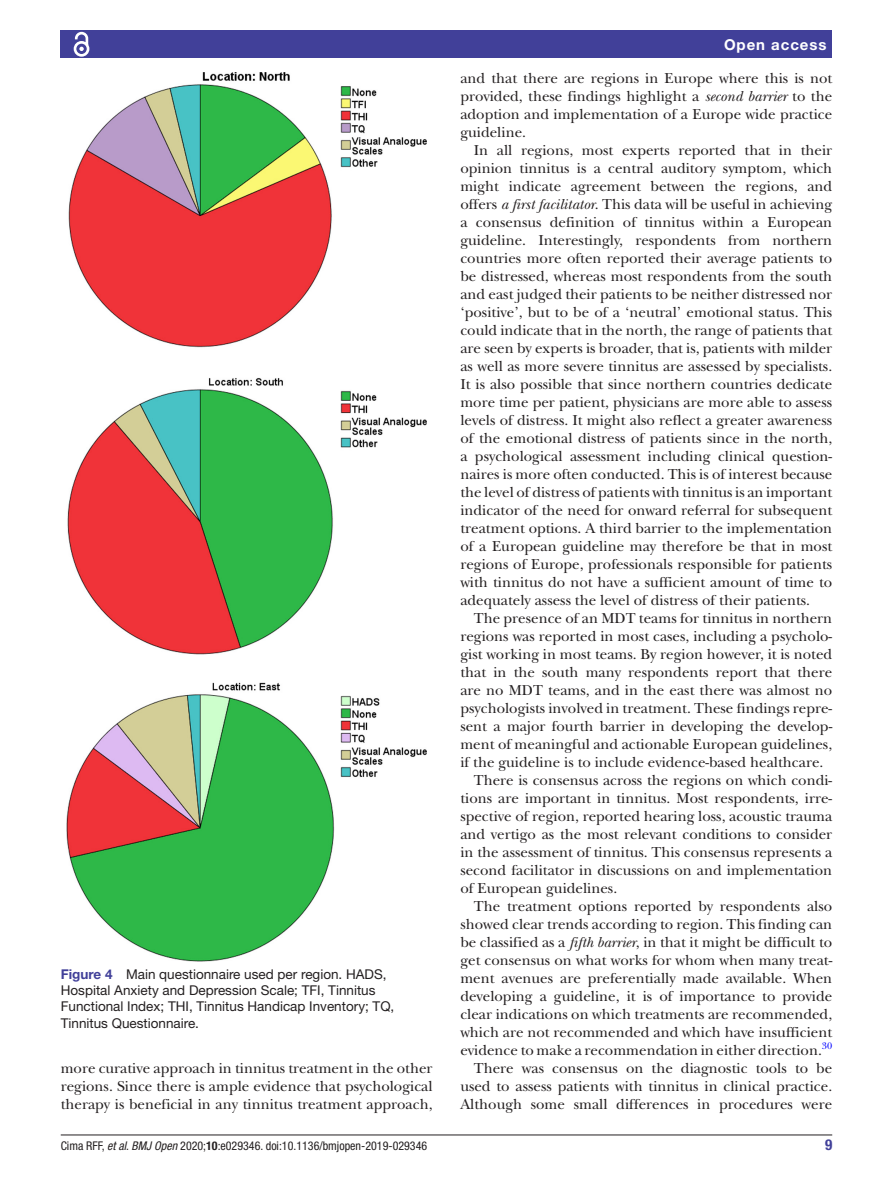
<style>
.page{position:relative;width:893px;height:1191px;background:#fff}
.page>*{position:absolute;margin:0;border:0;box-sizing:border-box;transform-origin:0 0}
.t1{font:15px/18px "New Baskerville";color:#231f20;text-align:justify}
.t2{font:700 15px "Helvetica Neue LT Std";letter-spacing:.065em;color:#fff}
.t3{font:700 condensed 15px "Helvetica Neue LT Std";color:#414099}
.t4{font:13.5px/16.2px "Helvetica Neue LT Std";color:#231f20}
.t5{font:condensed 12px "Helvetica Neue LT Std";color:#231f20}
.t6{font:9.9px "New Baskerville";color:#00f}
.s1{font-weight:700;color:#414099}
.s2{font-style:italic}
.s3{font-weight:700}
</style>
<div class="page">
<hr style="left:61px;top:1134px;width:771px;height:1px;background:#231f20">
<div style="left:61px;top:31px;width:771px;height:27px;background:#414099"></div>
<svg style="left:73px;top:31px;width:17px;height:26px"></svg>
<img style="left:67px;top:73px;width:360px;height:888px">
<p class="t4" style="left:61px;top:965px;width:335px"><span class="s1">Figure 4</span> Main questionnaire used per region. HADS, Hospital Anxiety and Depression Scale; TFI, Tinnitus Functional Index; THI, Tinnitus Handicap Inventory; TQ, Tinnitus Questionnaire.</p>
<p class="t1" style="left:61px;top:1059px;width:373px">more curative approach in tinnitus treatment in the other regions. Since there is ample evidence that psychological therapy is beneficial in any tinnitus treatment approach,</p>
<p class="t2" style="left:724px;top:35px;width:104px">Open access</p>
<p class="t1" style="left:460px;top:69px;width:373px">and that there are regions in Europe where this is not provided, these findings highlight a <span class="s2">second barrier</span> to the adoption and implementation of a Europe wide practice guideline.</p>
<p class="t1" style="left:460px;top:141px;width:373px;text-indent:14px">In all regions, most experts reported that in their opinion tinnitus is a central auditory symptom, which might indicate agreement between the regions, and offers <span class="s2">a first facilitator</span>. This data will be useful in achieving a consensus definition of tinnitus within a European guideline. Interestingly, respondents from northern countries more often reported their average patients to be distressed, whereas most respondents from the south and east judged their patients to be neither distressed nor ‘positive’, but to be of a ‘neutral’ emotional status. This could indicate that in the north, the range of patients that are seen by experts is broader, that is, patients with milder as well as more severe tinnitus are assessed by specialists.<br>It is also possible that since northern countries dedicate more time per patient, physicians are more able to assess levels of distress. It might also reflect a greater awareness of the emotional distress of patients since in the north, a psychological assessment including clinical question&shy;naires is more often conducted. This is of interest because the level of distress of patients with tinnitus is an important indicator of the need for onward referral for subsequent treatment options. A third barrier to the implementation of a European guideline may therefore be that in most regions of Europe, professionals responsible for patients with tinnitus do not have a sufficient amount of time to adequately assess the level of distress of their patients.</p>
<p class="t1" style="left:474px;top:609px;width:360px">The presence of an MDT teams for tinnitus in northern</p>
<p class="t1" style="left:460px;top:627px;width:373px">regions was reported in most cases, including a psycholo-</p>
<p class="t1" style="left:460px;top:645px;width:373px">gist working in most teams. By region however, it is noted</p>
<p class="t1" style="left:460px;top:663px;width:373px">that in the south many respondents report that there</p>
<p class="t1" style="left:460px;top:681px;width:373px">are no MDT teams, and in the east there was almost no</p>
<p class="t1" style="left:460px;top:699px;width:373px">psychologists involved in treatment. These findings repre-</p>
<p class="t1" style="left:460px;top:717px;width:373px">sent a major fourth barrier in developing the develop-</p>
<p class="t1" style="left:460px;top:735px;width:373px">ment of meaningful and actionable European guidelines,</p>
<p class="t1" style="left:460px;top:753px;width:364px">if the guideline is to include evidence-based healthcare.</p>
<p class="t1" style="left:474px;top:771px;width:360px">There is consensus across the regions on which condi-</p>
<p class="t1" style="left:460px;top:789px;width:373px">tions are important in tinnitus. Most respondents, irre-</p>
<p class="t1" style="left:460px;top:807px;width:373px">spective of region, reported hearing loss, acoustic trauma</p>
<p class="t1" style="left:460px;top:825px;width:373px">and vertigo as the most relevant conditions to consider</p>
<p class="t1" style="left:460px;top:843px;width:373px">in the assessment of tinnitus. This consensus represents a</p>
<p class="t1" style="left:460px;top:861px;width:373px">second facilitator in discussions on and implementation</p>
<p class="t1" style="left:460px;top:879px;width:158px">of European guidelines.</p>
<p class="t1" style="left:474px;top:897px;width:360px">The treatment options reported by respondents also</p>
<p class="t1" style="left:460px;top:915px;width:373px">showed clear trends according to region. This finding can</p>
<p class="t1" style="left:460px;top:933px;width:373px">be classified as a <span class="s2">fifth barrier</span>, in that it might be difficult to</p>
<p class="t1" style="left:460px;top:951px;width:373px">get consensus on what works for whom when many treat-</p>
<p class="t1" style="left:460px;top:969px;width:373px">ment avenues are preferentially made available. When</p>
<p class="t1" style="left:460px;top:987px;width:373px">developing a guideline, it is of importance to provide</p>
<p class="t1" style="left:460px;top:1005px;width:373px">clear indications on which treatments are recommended,</p>
<p class="t1" style="left:460px;top:1023px;width:373px">which are not recommended and which have insufficient</p>
<p class="t1" style="left:460px;top:1041px;width:363px">evidence to make a recommendation in either direction.</p>
<p class="t6" style="left:822px;top:1039px;width:12px">30</p>
<p class="t1" style="left:460px;top:1059px;width:373px;text-indent:14px">There was consensus on the diagnostic tools to be used to assess patients with tinnitus in clinical practice.<br>Although some small differences in procedures were</p>
<p class="t5" style="left:61px;top:1138px;width:368px">Cima RFF, <span class="s2">et al</span>. <span class="s2">BMJ Open</span> 2020;<span class="s3">10</span>:e029346. doi:10.1136/bmjopen-2019-029346</p>
<p class="t3" style="left:825px;top:1135px;width:9px">9</p>
</div>
